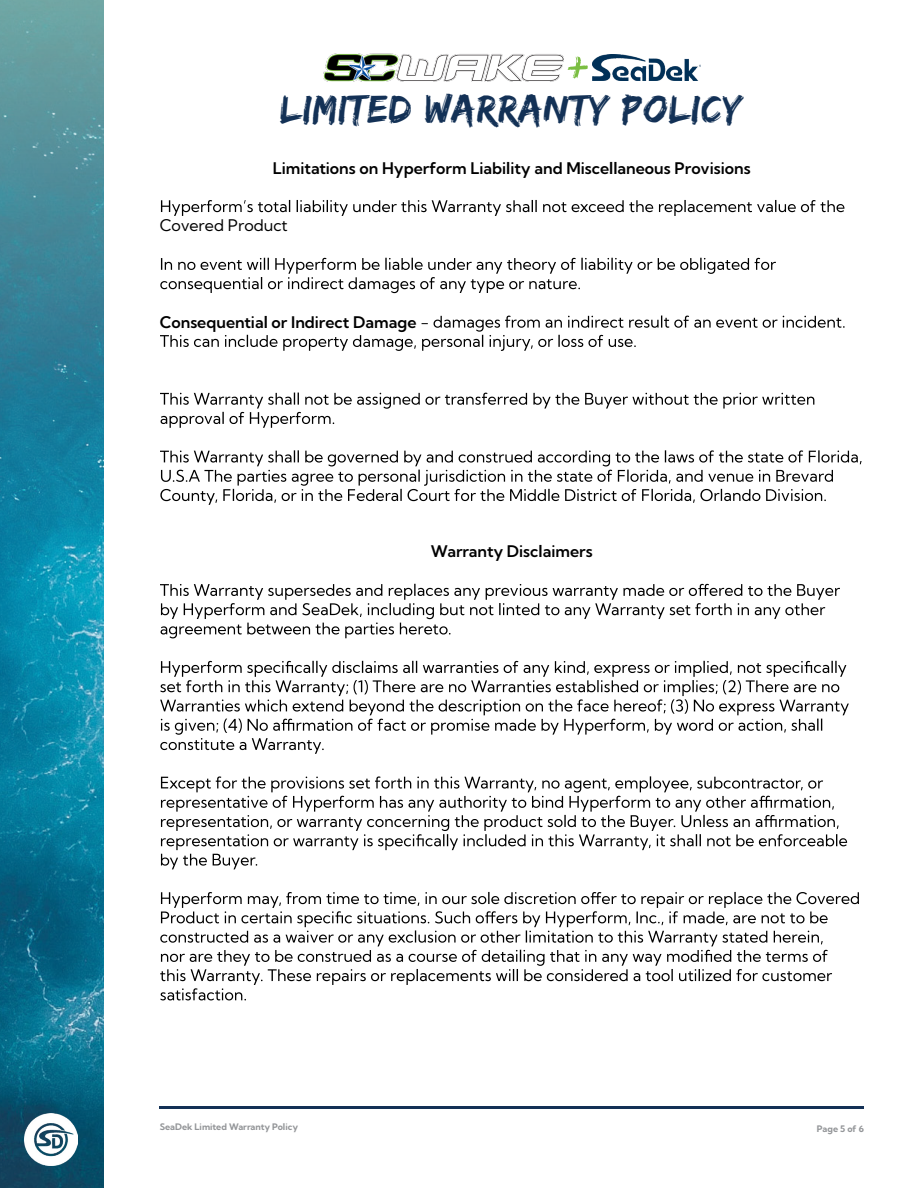
<style>
.page{position:relative;width:918px;height:1188px;background:#fff}
.page>*{position:absolute;margin:0;border:0;box-sizing:border-box;transform-origin:0 0}
.t1{font:40.5px "Edo SZ";letter-spacing:.025em;color:#133156}
.t2{font:16.05px "Kumbh Sans";color:#000}
.t3{font:9px "Kumbh Sans";color:#939598}
</style>
<div class="page">
<img style="left:592px;top:55px;width:108px;height:25px">
<svg style="left:568px;top:56px;width:20px;height:23px"></svg>
<img style="left:324px;top:53px;width:240px;height:29px">
<hr style="left:159px;top:1106px;width:705px;height:3px;background:#133156">
<svg style="left:0;top:0;width:104px;height:1188px;background:#23819a"></svg>
<svg style="left:161px;top:200px;width:683px;height:16px"></svg>
<svg style="left:160px;top:258px;width:616px;height:35px"></svg>
<svg style="left:160px;top:316px;width:685px;height:35px"></svg>
<svg style="left:160px;top:393px;width:654px;height:35px"></svg>
<svg style="left:160px;top:450px;width:702px;height:55px"></svg>
<svg style="left:160px;top:584px;width:680px;height:54px"></svg>
<svg style="left:160px;top:661px;width:689px;height:93px"></svg>
<svg style="left:161px;top:776px;width:686px;height:93px"></svg>
<svg style="left:160px;top:892px;width:699px;height:108px"></svg>
<h1 class="t1" style="left:280px;top:86px;width:463px">LIMITED WARRANTY POLICY</h1>
<p class="t2" style="left:273px;top:158px;width:479px">Limitations on Hyperform Liability and Miscellaneous Provisions</p>
<p class="t2" style="left:160px;top:215px;width:130px">Covered Product</p>
<p class="t2" style="left:160px;top:312px;width:258px">Consequential or Indirect Damage</p>
<p class="t2" style="left:431px;top:542px;width:163px">Warranty Disclaimers</p>
<p class="t3" style="left:160px;top:1121px;width:140px">SeaDek Limited Warranty Policy</p>
<p class="t3" style="left:817px;top:1123px;width:49px">Page 5 of 6</p>
</div>
